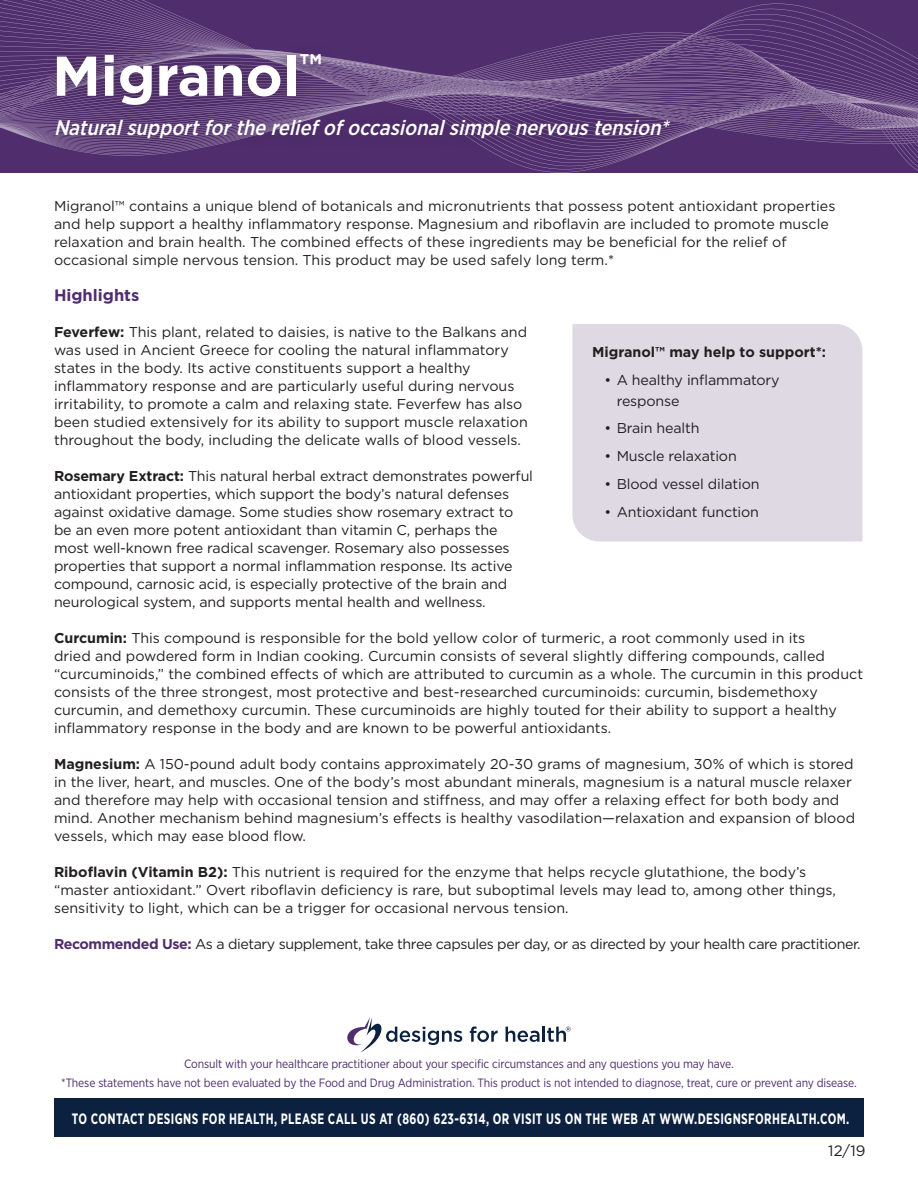
<style>
.page{position:relative;width:918px;height:1188px;background:#fff}
.page>*{position:absolute;margin:0;border:0;box-sizing:border-box;transform-origin:0 0}
.t1{font:700 55.95px "Gotham";color:#fff}
.t2{font:italic 500 21px "Gotham Narrow";color:#fff}
.t3{font:700 16.5px "Gotham";color:#502d6d}
.t4{font:700 15px "Gotham Narrow";letter-spacing:.03em;color:#fff;scale:.8 1}
.t5{font:15px "Gotham";color:#231f20}
.t6{font:14.25px/18px "Gotham";color:#231f20}
.t7{font:14.25px "Gotham";letter-spacing:-.03em;color:#231f20}
.t8{font:700 14.25px "Gotham";color:#231f20}
.t9{font:12px "Gotham Narrow";letter-spacing:-.01em;color:#502d6d}
.s1{font-weight:700}
.s2{font-weight:700;color:#502d6d}
</style>
<div class="page">
<svg style="left:347px;top:1017px;width:115px;height:36px"></svg>
<svg style="left:470px;top:1026px;width:28px;height:16px"></svg>
<svg style="left:506px;top:1027px;width:34px;height:15px"></svg>
<hr style="left:542px;top:1027px;width:3px;height:15px;background:#0b213f">
<svg style="left:547px;top:1027px;width:24px;height:15px"></svg>
<svg style="left:0;top:0;width:918px;height:173px;background:#563472"></svg>
<img style="left:0;top:99px;width:385px;height:57px">
<img style="left:0;top:108px;width:918px;height:20px">
<img style="left:0;top:0;width:777px;height:69px">
<img style="left:0;top:77px;width:794px;height:19px">
<img style="left:1px;top:93px;width:825px;height:17px">
<img style="left:211px;top:34px;width:539px;height:49px">
<img style="left:339px;top:90px;width:483px;height:3px">
<div style="left:54px;top:1098px;width:810px;height:39px;background:#0b213f"></div>
<div style="left:45px;top:41px;width:294px;height:80px;background:#231f20;opacity:.25"></div>
<div style="left:45px;top:108px;width:643px;height:46px;background:#231f20;opacity:.25"></div>
<div style="left:572px;top:324px;width:290px;height:218px;background:#dfd9e4"></div>
<p class="t1" style="left:52px;top:39px;width:271px">Migranol<sup>™</sup></p>
<p class="t2" style="left:54px;top:115px;width:622px">Naturalsupportforthereliefofoccasionalsimplenervoustension*</p>
<p class="t6" style="left:54px;top:196px;width:783px">Migranol™ contains a unique blend of botanicals and micronutrients that possess potent antioxidant properties and help support a healthy inflammatory response. Magnesium and riboflavin are included to promote muscle relaxation and brain health. The combined effects of these ingredients may be beneficial for the relief of occasional simple nervous tension. This product may be used safely long term.*</p>
<p class="t3" style="left:54px;top:284px;width:87px">Highlights</p>
<p class="t6" style="left:54px;top:322px;width:475px"><span class="s1">Feverfew:</span> This plant, related to daisies, is native to the Balkans and was used in Ancient Greece for cooling the natural inflammatory states in the body. Its active constituents support a healthy inflammatory response and are particularly useful during nervous irritability, to promote a calm and relaxing state. Feverfew has also been studied extensively for its ability to support muscle relaxation throughout the body, including the delicate walls of blood vessels.</p>
<p class="t6" style="left:54px;top:466px;width:481px"><span class="s1">Rosemary Extract:</span> This natural herbal extract demonstrates powerful antioxidant properties, which support the body’s natural defenses against oxidative damage. Some studies show rosemary extract to be an even more potent antioxidant than vitamin C, perhaps the most well-known free radical scavenger. Rosemary also possesses properties that support a normal inflammation response. Its active compound, carnosic acid, is especially protective of the brain and neurological system, and supports mental health and wellness.</p>
<p class="t6" style="left:54px;top:628px;width:811px"><span class="s1">Curcumin:</span> This compound is responsible for the bold yellow color of turmeric, a root commonly used in its<br>dried and powdered form in Indian cooking. Curcumin consists of several slightly differing compounds, called “curcuminoids,” the combined effects of which are attributed to curcumin as a whole. The curcumin in this product consists of the three strongest, most protective and best-researched curcuminoids: curcumin, bisdemethoxy curcumin, and demethoxy curcumin. These curcuminoids are highly touted for their ability to support a healthy inflammatory response in the body and are known to be powerful antioxidants.</p>
<p class="t6" style="left:54px;top:754px;width:803px"><span class="s1">Magnesium:</span> A 150-pound adult body contains approximately 20-30 grams of magnesium, 30% of which is stored in the liver, heart, and muscles. One of the body’s most abundant minerals, magnesium is a natural muscle relaxer and therefore may help with occasional tension and stiffness, and may offer a relaxing effect for both body and mind. Another mechanism behind magnesium’s effects is healthy vasodilation—relaxation and expansion of blood vessels, which may ease blood flow.</p>
<p class="t6" style="left:54px;top:862px;width:784px"><span class="s1">Riboflavin (Vitamin B2):</span> This nutrient is required for the enzyme that helps recycle glutathione, the body’s “master antioxidant.” Overt riboflavin deficiency is rare, but suboptimal levels may lead to, among other things, sensitivity to light, which can be a trigger for occasional nervous tension.</p>
<p class="t7" style="left:54px;top:934px;width:808px"><span class="s2">Recommended Use:</span> As a dietary supplement, take three capsules per day, or as directed by your health care practitioner.</p>
<p class="t8" style="left:592px;top:342px;width:235px">Migranol™ may help to support*:</p>
<p class="t6" style="left:617px;top:369px;width:164px;line-height:21px;text-indent:-12px">• A healthy inflammatory response</p>
<p class="t6" style="left:604px;top:419px;width:97px">• Brain health</p>
<p class="t6" style="left:604px;top:447px;width:134px">• Muscle relaxation</p>
<p class="t6" style="left:604px;top:474px;width:157px">• Blood vessel dilation</p>
<p class="t6" style="left:604px;top:502px;width:156px">• Antioxidant function</p>
<p class="t9" style="left:184px;top:1057px;width:551px">Consult with your healthcare practitioner about your specific circumstances and any questions you may have.</p>
<p class="t9" style="left:61px;top:1075px;width:797px">*These statements have not been evaluated by the Food and Drug Administration. This product is not intended to diagnose, treat, cure or prevent any disease.</p>
<p class="t4" style="left:72px;top:1109px;width:973px">TO CONTACT DESIGNS FOR HEALTH, PLEASE CALL US AT (860) 623-6314, OR VISIT US ON THE WEB AT WWW.DESIGNSFORHEALTH.COM.</p>
<p class="t5" style="left:828px;top:1141px;width:39px">12/19</p>
</div>
